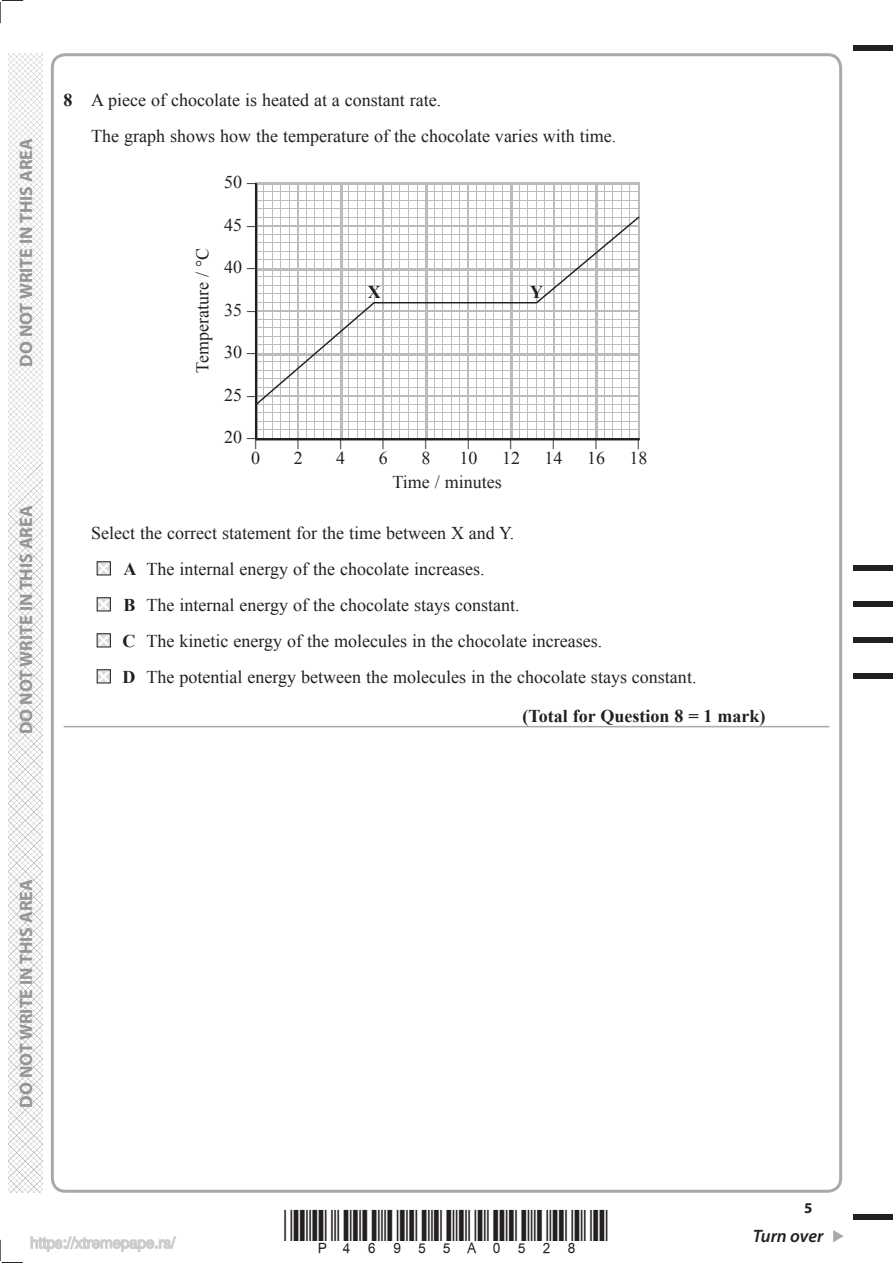
<style>
.page{position:relative;width:893px;height:1263px;background:#fff}
.page>*{position:absolute;margin:0;border:0;box-sizing:border-box;transform-origin:0 0}
.t1{font:18px/36px "Times New Roman";color:#231f20}
.t2{font:700 18px "Myriad Pro";color:#939597}
.t3{font:700 18px "Times New Roman";color:#231f20}
.t4{font:italic 600 18px "Myriad Pro";letter-spacing:-.005em;color:#231f20}
.t5{font:700 15px "Myriad Pro";color:#231f20}
.s1{font-weight:700}
</style>
<div class="page">
<div style="left:853px;top:45px;width:39px;height:5px;background:#231f20"></div>
<div style="left:853px;top:1214px;width:39px;height:6px;background:#231f20"></div>
<svg style="left:833px;top:1230px;width:10px;height:12px"></svg>
<svg style="left:0;top:0;width:23px;height:23px"></svg>
<svg style="left:0;top:1240px;width:23px;height:23px"></svg>
<img style="left:8px;top:53px;width:34px;height:1140px">
<hr style="left:64px;top:726px;width:765px;height:1px;background:#a7a9ab">
<svg style="left:255px;top:182px;width:385px;height:259px"></svg>
<svg style="left:255px;top:215px;width:385px;height:192px"></svg>
<svg style="left:96px;top:561px;width:15px;height:15px"></svg>
<svg style="left:96px;top:597px;width:15px;height:15px"></svg>
<svg style="left:96px;top:633px;width:15px;height:15px"></svg>
<svg style="left:96px;top:669px;width:15px;height:15px"></svg>
<div style="left:852px;top:565px;width:40px;height:6px;background:#231f20"></div>
<div style="left:852px;top:601px;width:40px;height:6px;background:#231f20"></div>
<div style="left:852px;top:637px;width:40px;height:6px;background:#231f20"></div>
<div style="left:852px;top:673px;width:40px;height:6px;background:#231f20"></div>
<svg style="left:30px;top:1236px;width:146px;height:16px"></svg>
<p class="t2" style="left:19px;top:367px;width:230px;rotate:-90deg">DO NOT WRITE IN THIS AREA</p>
<p class="t2" style="left:19px;top:734px;width:230px;rotate:-90deg">DO NOT WRITE IN THIS AREA</p>
<p class="t1" style="left:91px;top:84px;width:526px;text-indent:-28px"><span class="s1">8</span> A piece of chocolate is heated at a constant rate.<br>The graph shows how the temperature of the chocolate varies with time.</p>
<p class="t1" style="left:186px;top:373px;width:126px;rotate:-90deg">Temperature / C</p>
<p class="t1" style="left:224px;top:166px;width:33px">50 ñ</p>
<p class="t1" style="left:224px;top:208px;width:33px">45 ñ</p>
<p class="t1" style="left:224px;top:251px;width:33px">40 ñ</p>
<p class="t1" style="left:224px;top:293px;width:33px">35 ñ</p>
<p class="t1" style="left:224px;top:336px;width:33px">30 ñ</p>
<p class="t1" style="left:224px;top:378px;width:33px">25 ñ</p>
<p class="t1" style="left:224px;top:429px;width:38px;line-height:20.5px;text-align:right">20 ñ<br>0</p>
<p class="t1" style="left:238px;top:449px;width:11px;rotate:-90deg">ñ</p>
<p class="t1" style="left:280px;top:449px;width:11px;rotate:-90deg">ñ</p>
<p class="t1" style="left:294px;top:441px;width:10px">2</p>
<p class="t3" style="left:368px;top:285px;width:14px">X</p>
<p class="t3" style="left:530px;top:285px;width:14px">Y</p>
<p class="t1" style="left:323px;top:449px;width:11px;rotate:-90deg">ñ</p>
<p class="t1" style="left:336px;top:441px;width:10px">4</p>
<p class="t1" style="left:365px;top:449px;width:11px;rotate:-90deg">ñ</p>
<p class="t1" style="left:379px;top:441px;width:10px">6</p>
<p class="t1" style="left:408px;top:449px;width:11px;rotate:-90deg">ñ</p>
<p class="t1" style="left:421px;top:441px;width:10px">8</p>
<p class="t1" style="left:450px;top:449px;width:11px;rotate:-90deg">ñ</p>
<p class="t1" style="left:459px;top:441px;width:19px">10</p>
<p class="t1" style="left:493px;top:449px;width:11px;rotate:-90deg">ñ</p>
<p class="t1" style="left:502px;top:441px;width:19px">12</p>
<p class="t1" style="left:535px;top:449px;width:11px;rotate:-90deg">ñ</p>
<p class="t1" style="left:544px;top:441px;width:19px">14</p>
<p class="t1" style="left:578px;top:449px;width:11px;rotate:-90deg">ñ</p>
<p class="t1" style="left:587px;top:441px;width:19px">16</p>
<p class="t1" style="left:620px;top:449px;width:11px;rotate:-90deg">ñ</p>
<p class="t1" style="left:629px;top:441px;width:19px">18</p>
<p class="t1" style="left:392px;top:465px;width:111px">Time / minutes</p>
<p class="t1" style="left:123px;top:517px;width:575px;text-indent:-31px">Select the correct statement for the time between X and Y.<br><span class="s1">A</span> The internal energy of the chocolate increases.<br><span class="s1">B</span> The internal energy of the chocolate stays constant.<br><span class="s1">C</span> The kinetic energy of the molecules in the chocolate increases.<br><span class="s1">D</span> The potential energy between the molecules in the chocolate stays constant.</p>
<p class="t3" style="left:522px;top:709px;width:244px">(Total for Question 8 = 1 mark)</p>
<p class="t2" style="left:19px;top:1108px;width:230px;rotate:-90deg">DO NOT WRITE IN THIS AREA</p>
<p class="t5" style="left:804px;top:1202px;width:10px">5</p>
<p class="t4" style="left:752px;top:1226px;width:72px">Turn over</p>
</div>
